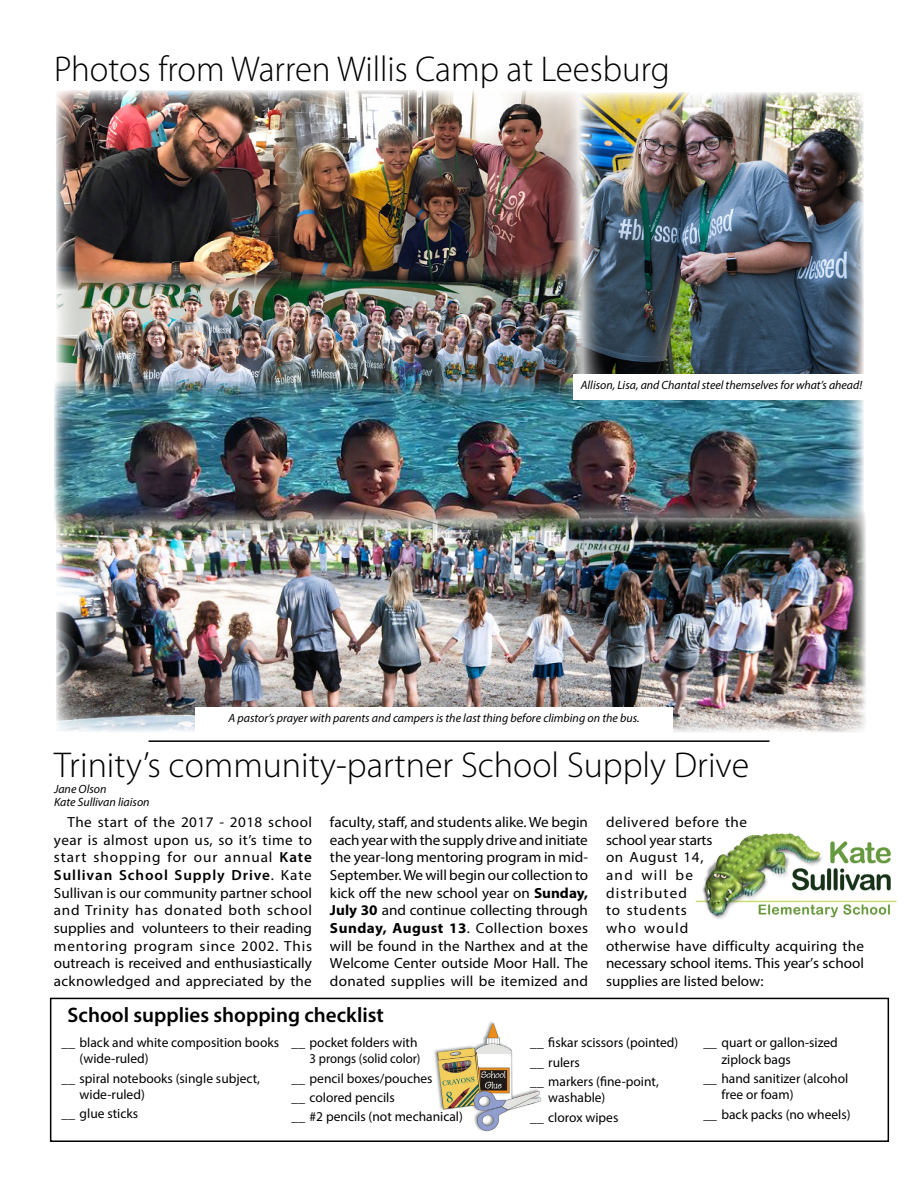
<style>
.page{position:relative;width:918px;height:1188px;background:#fff}
.page>*{position:absolute;margin:0;border:0;box-sizing:border-box;transform-origin:0 0}
.t1{font:300 36px "Myriad Pro";color:#000}
.t2{font:600 21px "Myriad Pro";color:#000}
.t3{font:14.7px/17.7px "Myriad Pro";letter-spacing:.015em;color:#000;text-align:justify}
.t4{font:13.5px/16.2px "Myriad Pro";color:#000}
.t5{font:italic 12px/13.5px "Myriad Pro";color:#000}
.s1{font-weight:600}
.s2{font-weight:700}
</style>
<div class="page">
<img style="left:56px;top:514px;width:810px;height:218px">
<img style="left:56px;top:283px;width:527px;height:248px">
<img style="left:54px;top:381px;width:810px;height:141px">
<img style="left:579px;top:92px;width:285px;height:282px">
<img style="left:56px;top:90px;width:281px;height:199px">
<hr style="left:148px;top:740px;width:622px;height:2px;background:#000">
<img style="left:695px;top:833px;width:202px;height:86px">
<div style="left:50px;top:998px;width:839px;height:144px;border:2px solid #000"></div>
<img style="left:434px;top:1021px;width:108px;height:111px">
<img style="left:275px;top:90px;width:305px;height:193px">
<div style="left:195px;top:707px;width:478px;height:25px;background:#fff"></div>
<div style="left:573px;top:374px;width:297px;height:26px;background:#fff"></div>
<h1 class="t1" style="left:54px;top:49px;width:617px">Photos from Warren Willis Camp at Leesburg</h1>
<p class="t5" style="left:581px;top:378px;width:283px">Allison, Lisa, and Chantal steel themselves for what’s ahead!</p>
<p class="t5" style="left:229px;top:711px;width:413px">A pastor’s prayer with parents and campers is the last thing before climbing on the bus.</p>
<h1 class="t1" style="left:54px;top:745px;width:697px">Trinity’s community-partner School Supply Drive</h1>
<p class="t3" style="left:54px;top:813px;width:260px;text-indent:14px">The start of the 2017 - 2018 school year is almost upon us, so it’s time to start shopping for our annual <span class="s1">Kate Sullivan School Supply Drive</span>. Kate Sullivan is our community partner school and Trinity has donated both school supplies and volunteers to their reading mentoring program since 2002. This outreach is received and enthusiastically acknowledged and appreciated by the</p>
<p class="t3" style="left:330px;top:813px;width:260px">faculty, staff, and students alike. We begin each year with the supply drive and initiate the year-long mentoring program in mid-September. We will begin our collection to kick off the new school year on <span class="s2">Sunday, July 30</span> and continue collecting through <span class="s2">Sunday, August 13</span>. Collection boxes will be found in the Narthex and at the Welcome Center outside Moor Hall. The donated supplies will be itemized and</p>
<p class="t3" style="left:606px;top:813px;width:260px;text-align:left">delivered before the<br>school year starts<br>on August 14,<br>and will be<br>distributed<br>to students<br>who would<br>otherwise have difficulty acquiring the necessary school items. This year’s school supplies are listed below:</p>
<p class="t5" style="left:54px;top:782px;width:97px">Jane Olson<br>Kate Sullivan liaison</p>
<h2 class="t2" style="left:68px;top:1001px;width:318px">School supplies shopping checklist</h2>
<p class="t4" style="left:80px;top:1034px;width:201px;text-indent:-18px">__ black and white composition books (wide-ruled)</p>
<p class="t4" style="left:80px;top:1070px;width:182px;text-indent:-18px">__ spiral notebooks (single subject, wide-ruled)</p>
<p class="t4" style="left:62px;top:1105px;width:78px">__ glue sticks</p>
<p class="t4" style="left:292px;top:1034px;width:130px;text-align:right">__ pocket folders with<br>3 prongs (solid color)</p>
<p class="t4" style="left:292px;top:1068px;width:173px;line-height:19.5px">__ pencil boxes/pouches<br>__ colored pencils<br>__ #2 pencils (not mechanical)</p>
<p class="t4" style="left:530px;top:1033px;width:150px;line-height:19.5px">__ fiskar scissors (pointed) __ rulers<br>__ markers (fine-point,</p>
<p class="t4" style="left:530px;top:1088px;width:90px;line-height:19.5px;text-align:center">washable)<br>__ clorox wipes</p>
<p class="t4" style="left:721px;top:1035px;width:118px;text-indent:-18px">__ quart or gallon-sized ziplock bags</p>
<p class="t4" style="left:721px;top:1070px;width:128px;text-indent:-18px">__ hand sanitizer (alcohol free or foam)</p>
<p class="t4" style="left:703px;top:1106px;width:149px">__ back packs (no wheels)</p>
</div>
